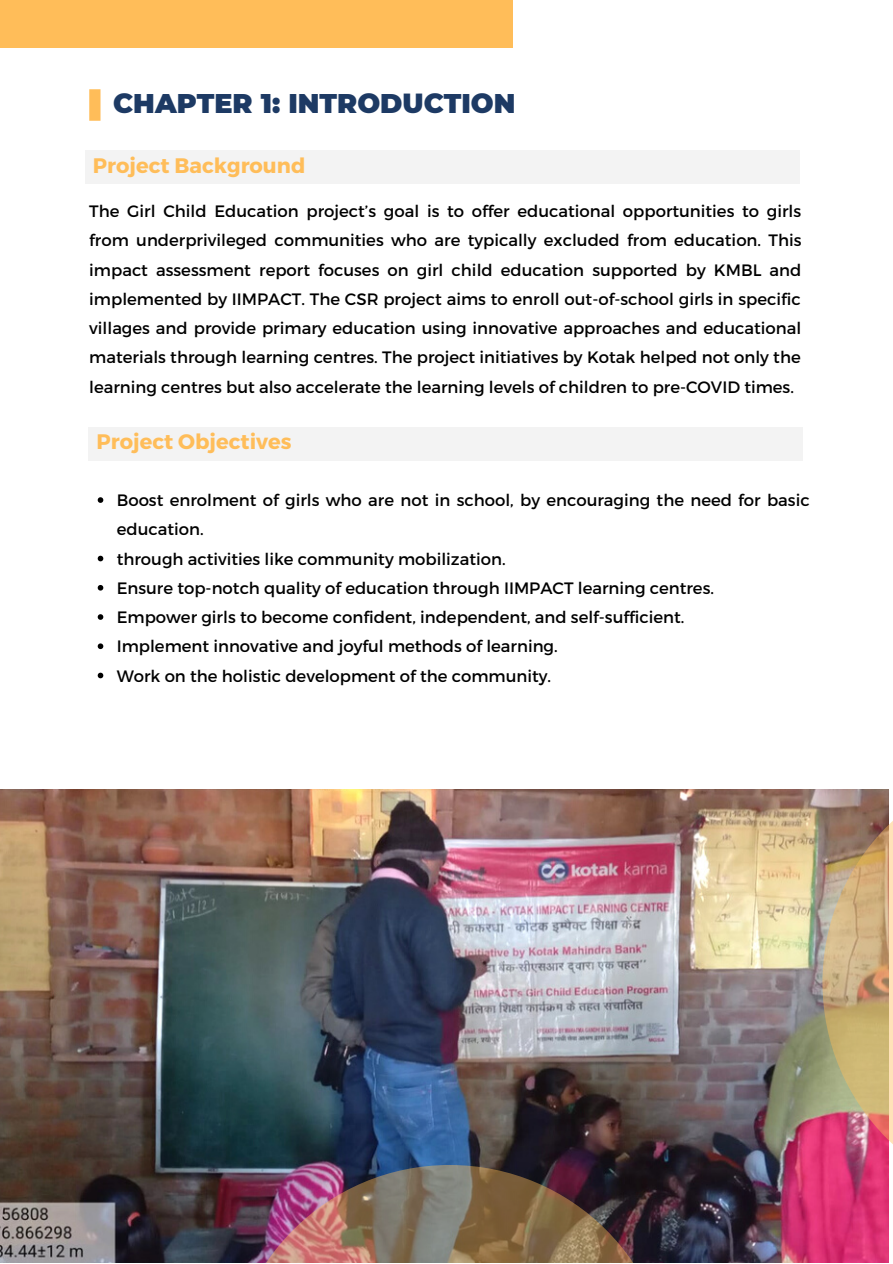
<style>
.page{position:relative;width:893px;height:1264px;background:#fff}
.page>*{position:absolute;margin:0;border:0;box-sizing:border-box;transform-origin:0 0}
.t1{font:900 27px "Montserrat";color:#1d3a64}
.t2{font:700 21px "Montserrat";color:#ffbd59}
.t3{font:16.5px/29.2px "Montserrat";color:#000;text-align:justify}
</style>
<div class="page">
<div style="left:0;top:0;width:512px;height:47px;background:#ffbd59"></div>
<svg style="left:98px;top:497px;width:5px;height:6px"></svg>
<svg style="left:98px;top:555px;width:5px;height:6px"></svg>
<svg style="left:98px;top:585px;width:5px;height:5px"></svg>
<svg style="left:98px;top:614px;width:5px;height:6px"></svg>
<svg style="left:98px;top:643px;width:5px;height:6px"></svg>
<svg style="left:98px;top:672px;width:5px;height:6px"></svg>
<div style="left:89px;top:89px;width:11px;height:32px;background:#ffbd59"></div>
<div style="left:85px;top:151px;width:714px;height:33px;background:#f3f3f3"></div>
<div style="left:89px;top:427px;width:713px;height:33px;background:#f3f3f3"></div>
<img style="left:0;top:789px;width:888px;height:473px">
<img style="left:228px;top:1164px;width:442px;height:98px">
<img style="left:822px;top:789px;width:70px;height:414px">
<p class="t1" style="left:113px;top:87px;width:404px">CHAPTER 1: INTRODUCTION</p>
<p class="t2" style="left:93px;top:151px;width:214px">Project Background</p>
<p class="t3" style="left:89px;top:196px;width:713px">The Girl Child Education project’s goal is to offer educational opportunities to girls from underprivileged communities who are typically excluded from education. This impact assessment report focuses on girl child education supported by KMBL and implemented by IIMPACT. The CSR project aims to enroll out-of-school girls in specific villages and provide primary education using innovative approaches and educational materials through learning centres. The project initiatives by Kotak helped not only the learning centres but also accelerate the learning levels of children to pre-COVID times.</p>
<p class="t2" style="left:97px;top:428px;width:197px">Project Objectives</p>
<p class="t3" style="left:117px;top:485px;width:694px">Boost enrolment of girls who are not in school, by encouraging the need for basic education.</p>
<p class="t3" style="left:117px;top:543px;width:390px">through activities like community mobilization.</p>
<p class="t3" style="left:117px;top:572px;width:598px">Ensure top-notch quality of education through IIMPACT learning centres.</p>
<p class="t3" style="left:117px;top:602px;width:569px">Empower girls to become confident, independent, and self-sufficient.</p>
<p class="t3" style="left:117px;top:631px;width:442px">Implement innovative and joyful methods of learning.</p>
<p class="t3" style="left:117px;top:660px;width:436px">Work on the holistic development of the community.</p>
</div>
